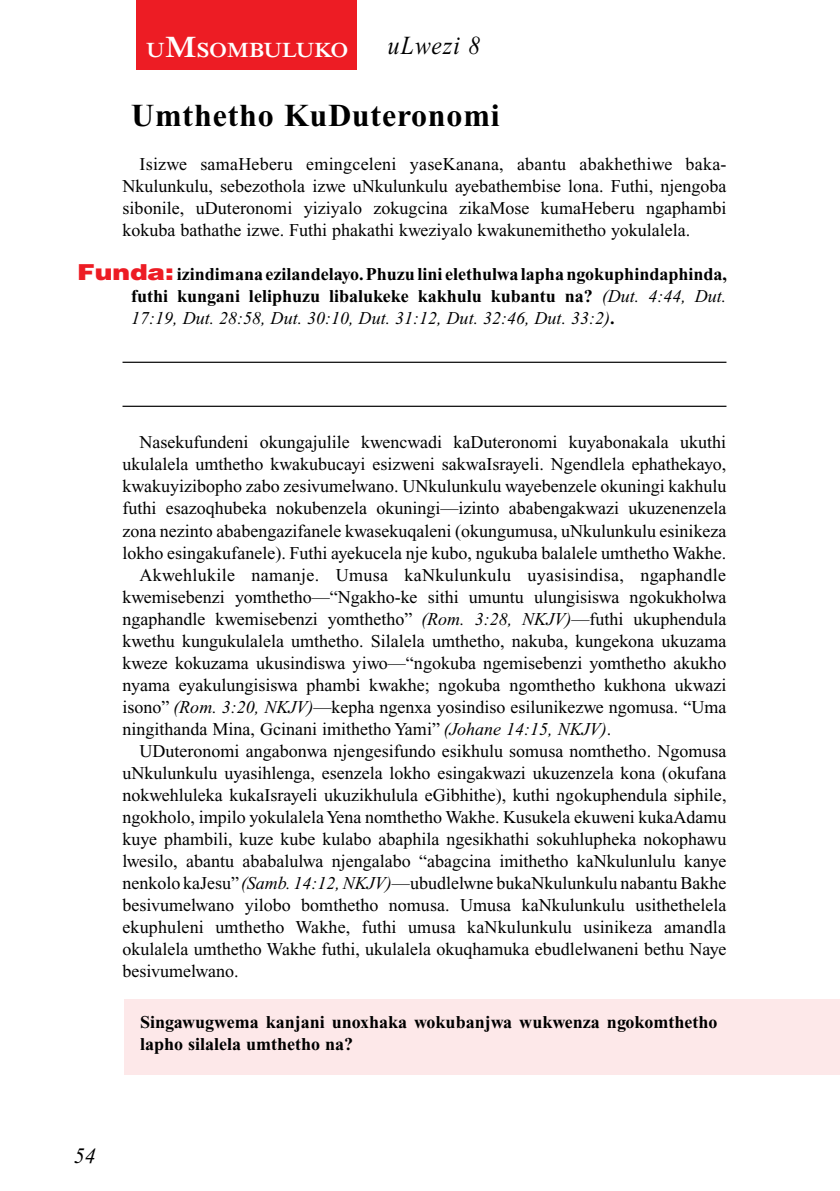
<style>
.page{position:relative;width:840px;height:1191px;background:#fff}
.page>*{position:absolute;margin:0;border:0;box-sizing:border-box;transform-origin:0 0}
.t1{font:700 32px "Times New Roman PS Std";letter-spacing:.025em;color:#000}
.t2{font:italic 26px "Times New Roman PS Std";letter-spacing:.05em;color:#000;scale:.9 1}
.t3{font:italic 22px "Times New Roman PS Std";color:#000}
.t4{font:600 21px "Times NRMT Std";color:#fff}
.t5{font:18px/22px "Times New Roman PS Std";color:#000;text-align:justify}
.t6{font:700 18px/22px "Times New Roman PS Std";color:#000;text-align:justify}
.s1{font-size:30px}
.s2{font-family:"Helvetica LT Std";font-weight:900;font-size:22px;color:#ed1c24}
.s3{font-weight:400;font-style:italic}
.s4{font-style:italic}
</style>
<div class="page">
<div style="left:136px;top:0;width:220px;height:69px;background:#ed1c24"></div>
<div style="left:125px;top:999px;width:714px;height:75px;background:#fde8e9"></div>
<hr style="left:122px;top:362px;width:604px;height:1px;background:#000">
<hr style="left:122px;top:406px;width:604px;height:1px;background:#000">
<p class="t4" style="left:146px;top:38px;width:203px">U<span class="s1">M</span>SOMBULUKO</p>
<h2 class="t2" style="left:388px;top:32px;width:104px">uLwezi 8</h2>
<h1 class="t1" style="left:131px;top:97px;width:370px">Umthetho KuDuteronomi</h1>
<p class="t5" style="left:122px;top:153px;width:605px;text-indent:17px">Isizwe samaHeberu emingceleni yaseKanana, abantu abakhethiwe baka-Nkulunkulu, sebezothola izwe uNkulunkulu ayebathembise lona. Futhi, njengoba sibonile, uDuteronomi yiziyalo zokugcina zikaMose kumaHeberu ngaphambi kokuba bathathe izwe. Futhi phakathi kweziyalo kwakunemithetho yokulalela.</p>
<p class="t6" style="left:131px;top:263px;width:597px;text-indent:-54px"><span class="s2">Funda:</span>izindimana ezilandelayo. Phuzu lini elethulwa lapha ngokuphindaphinda, futhi kungani leliphuzu libalukeke kakhulu kubantu na? <span class="s3">(Dut. 4:44, Dut.<br>17:19, Dut. 28:58, Dut. 30:10, Dut. 31:12, Dut. 32:46, Dut. 33:2)</span>.</p>
<p class="t5" style="left:139px;top:431px;width:587px">Nasekufundeni okungajulile kwencwadi kaDuteronomi kuyabonakala ukuthi</p>
<p class="t5" style="left:122px;top:453px;width:605px">ukulalela umthetho kwakubucayi esizweni sakwaIsrayeli. Ngendlela ephathekayo,</p>
<p class="t5" style="left:122px;top:475px;width:605px">kwakuyizibopho zabo zesivumelwano. UNkulunkulu wayebenzele okuningi kakhulu</p>
<p class="t5" style="left:122px;top:497px;width:605px">futhi esazoqhubeka nokubenzela okuningi—izinto ababengakwazi ukuzenenzela</p>
<p class="t5" style="left:122px;top:519px;width:605px">zona nezinto ababengazifanele kwasekuqaleni (okungumusa, uNkulunkulu esinikeza</p>
<p class="t5" style="left:122px;top:541px;width:605px">lokho esingakufanele). Futhi ayekucela nje kubo, ngukuba balalele umthetho Wakhe.</p>
<p class="t5" style="left:139px;top:563px;width:587px">Akwehlukile namanje. Umusa kaNkulunkulu uyasisindisa, ngaphandle</p>
<p class="t5" style="left:122px;top:585px;width:605px">kwemisebenzi yomthetho—“Ngakho-ke sithi umuntu ulungisiswa ngokukholwa</p>
<p class="t5" style="left:122px;top:607px;width:605px">ngaphandle kwemisebenzi yomthetho” <span class="s4">(Rom. 3:28, NKJV)</span>—futhi ukuphendula</p>
<p class="t5" style="left:122px;top:629px;width:605px">kwethu kungukulalela umthetho. Silalela umthetho, nakuba, kungekona ukuzama</p>
<p class="t5" style="left:122px;top:651px;width:605px">kweze kokuzama ukusindiswa yiwo—“ngokuba ngemisebenzi yomthetho akukho</p>
<p class="t5" style="left:122px;top:673px;width:605px">nyama eyakulungisiswa phambi kwakhe; ngokuba ngomthetho kukhona ukwazi</p>
<p class="t5" style="left:122px;top:695px;width:605px">isono” <span class="s4">(Rom. 3:20, NKJV)</span>—kepha ngenxa yosindiso esilunikezwe ngomusa. “Uma</p>
<p class="t5" style="left:122px;top:717px;width:490px">ningithanda Mina, Gcinani imithetho Yami” <span class="s4">(Johane 14:15, NKJV)</span>.</p>
<p class="t5" style="left:139px;top:739px;width:588px">UDuteronomi angabonwa njengesifundo esikhulu somusa nomthetho. Ngomusa</p>
<p class="t5" style="left:122px;top:761px;width:605px">uNkulunkulu uyasihlenga, esenzela lokho esingakwazi ukuzenzela kona (okufana</p>
<p class="t5" style="left:122px;top:783px;width:605px">nokwehluleka kukaIsrayeli ukuzikhulula eGibhithe), kuthi ngokuphendula siphile,</p>
<p class="t5" style="left:122px;top:805px;width:605px">ngokholo, impilo yokulalela Yena nomthetho Wakhe. Kusukela ekuweni kukaAdamu</p>
<p class="t5" style="left:122px;top:827px;width:605px">kuye phambili, kuze kube kulabo abaphila ngesikhathi sokuhlupheka nokophawu</p>
<p class="t5" style="left:122px;top:849px;width:605px">lwesilo, abantu ababalulwa njengalabo “abagcina imithetho kaNkulunlulu kanye</p>
<p class="t5" style="left:122px;top:871px;width:605px">nenkolo kaJesu” <span class="s4">(Samb. 14:12, NKJV)</span>—ubudlelwne bukaNkulunkulu nabantu Bakhe</p>
<p class="t5" style="left:122px;top:893px;width:605px">besivumelwano yilobo bomthetho nomusa. Umusa kaNkulunkulu usithethelela</p>
<p class="t5" style="left:122px;top:915px;width:604px">ekuphuleni umthetho Wakhe, futhi umusa kaNkulunkulu usinikeza amandla</p>
<p class="t5" style="left:122px;top:937px;width:605px">okulalela umthetho Wakhe futhi, ukulalela okuqhamuka ebudlelwaneni bethu Naye</p>
<p class="t5" style="left:122px;top:959px;width:117px">besivumelwano.</p>
<p class="t6" style="left:140px;top:1011px;width:578px">Singawugwema kanjani unoxhaka wokubanjwa wukwenza ngokomthetho lapho silalela umthetho na?</p>
<p class="t3" style="left:74px;top:1144px;width:23px">54</p>
</div>
